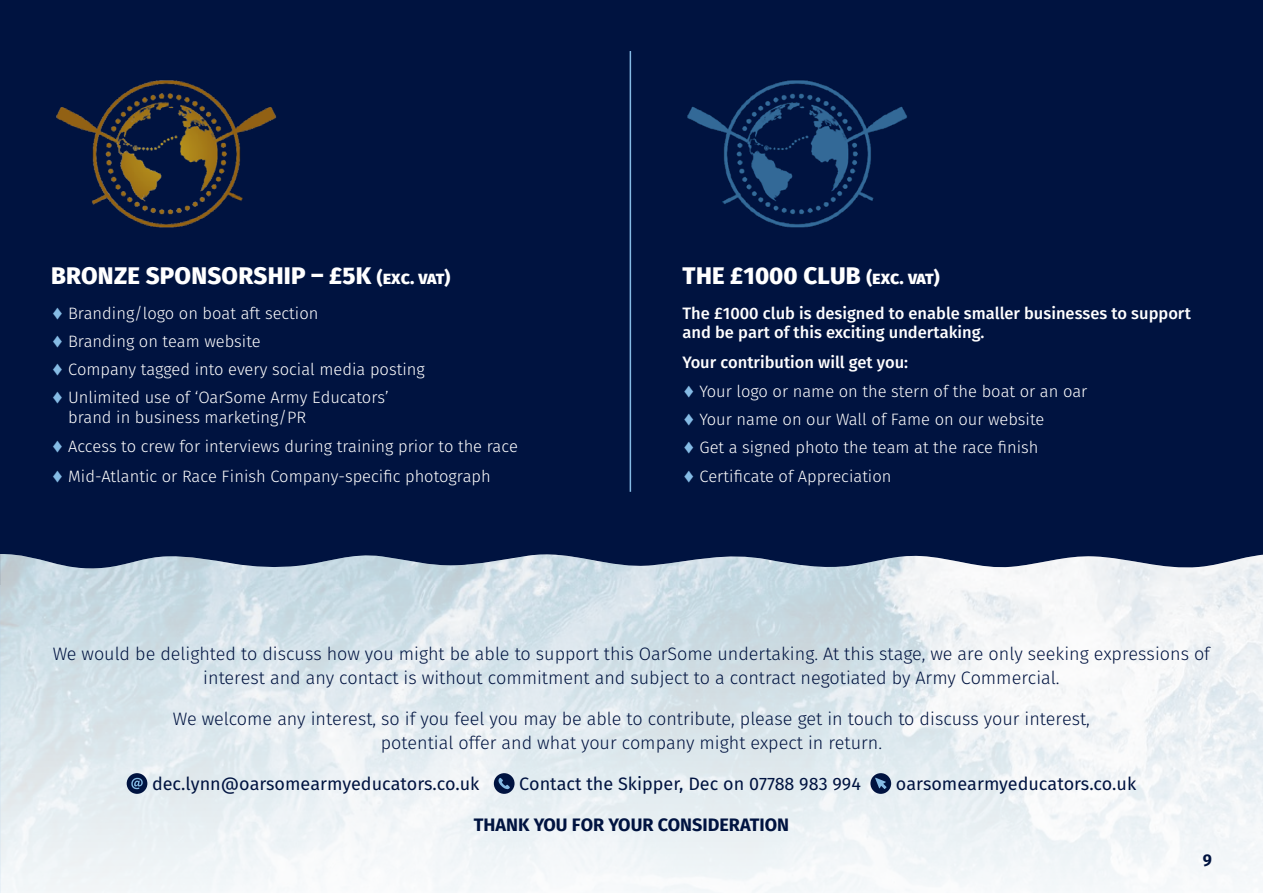
<style>
.page{position:relative;width:1263px;height:893px;background:#001340}
.page>*{position:absolute;margin:0;border:0;box-sizing:border-box;transform-origin:0 0}
.t1{font:800 24px "Fira Sans";letter-spacing:.01em;color:#fff}
.Body{font:300 18px/24px "Fira Sans";color:#001340;text-align:center}
.Body-2{font:18px "Fira Sans";color:#001340}
.Body-3{font:700 18px "Fira Sans";color:#001340}
.t2{font:300 16.5px/19.8px "Fira Sans";color:#fff}
.Sponsor_Bullets{font:500 16.5px/19.8px "Fira Sans";color:#fff}
.t3{font:700 16.5px "Fira Sans";color:#001340}
.s1{font-size:18px}
</style>
<div class="page">
<img style="left:56px;top:80px;width:221px;height:148px">
<img style="left:687px;top:80px;width:220px;height:148px">
<hr style="left:630px;top:51px;width:1px;height:441px;background:#85bbe5">
<img style="left:0;top:554px;width:1263px;height:339px">
<div style="left:127px;top:773px;width:20px;height:21px;background:#001340;border-radius:50%"></div>
<svg style="left:131px;top:778px;width:12px;height:11px"></svg>
<div style="left:494px;top:773px;width:20px;height:21px;background:#001340;border-radius:50%"></div>
<svg style="left:498px;top:778px;width:12px;height:11px"></svg>
<div style="left:870px;top:773px;width:21px;height:21px;background:#001340;border-radius:50%"></div>
<svg style="left:875px;top:778px;width:11px;height:11px"></svg>
<p class="t1" style="left:51px;top:258px;width:401px">BRONZE SPONSORSHIP – £5K <span class="s1">(exc. vat)</span></p>
<p class="t1" style="left:683px;top:258px;width:259px">THE £1000 CLUB <span class="s1">(exc. vat)</span></p>
<p class="t2" style="left:68px;top:303px;width:252px">Branding/logo on boat aft section</p>
<p class="t2" style="left:68px;top:331px;width:194px">Branding on team website</p>
<p class="t2" style="left:68px;top:359px;width:358px">Company tagged into every social media posting</p>
<p class="t2" style="left:68px;top:388px;width:322px">Unlimited use of ‘OarSome Army Educators’ brand in business marketing/PR</p>
<p class="t2" style="left:68px;top:436px;width:451px">Access to crew for interviews during training prior to the race</p>
<p class="t2" style="left:68px;top:466px;width:424px">Mid-Atlantic or Race Finish Company-specific photograph</p>
<p class="Sponsor_Bullets" style="left:682px;top:303px;width:510px">The £1000 club is designed to enable smaller businesses to support and be part of this exciting undertaking.</p>
<p class="Sponsor_Bullets" style="left:682px;top:353px;width:227px">Your contribution will get you:</p>
<p class="t2" style="left:699px;top:381px;width:389px">Your logo or name on the stern of the boat or an oar</p>
<p class="t2" style="left:699px;top:409px;width:346px">Your name on our Wall of Fame on our website</p>
<p class="t2" style="left:699px;top:438px;width:340px">Get a signed photo the team at the race finish</p>
<p class="t2" style="left:699px;top:466px;width:193px">Certificate of Appreciation</p>
<p class="Body" style="left:53px;top:641px;width:1159px">We would be delighted to discuss how you might be able to support this OarSome undertaking. At this stage, we are only seeking expressions of interest and any contact is without commitment and subject to a contract negotiated by Army Commercial.</p>
<p class="Body" style="left:173px;top:706px;width:918px">We welcome any interest, so if you feel you may be able to contribute, please get in touch to discuss your interest, potential offer and what your company might expect in return.</p>
<p class="Body-2" style="left:152px;top:771px;width:329px">dec.lynn@oarsomearmyeducators.co.uk</p>
<p class="Body-2" style="left:519px;top:771px;width:343px">Contact the Skipper, Dec on 07788 983 994</p>
<p class="Body-2" style="left:896px;top:771px;width:242px">oarsomearmyeducators.co.uk</p>
<p class="Body-3" style="left:474px;top:812px;width:317px">THANK YOU FOR YOUR CONSIDERATION</p>
<p class="t3" style="left:1203px;top:849px;width:11px">9</p>
</div>
